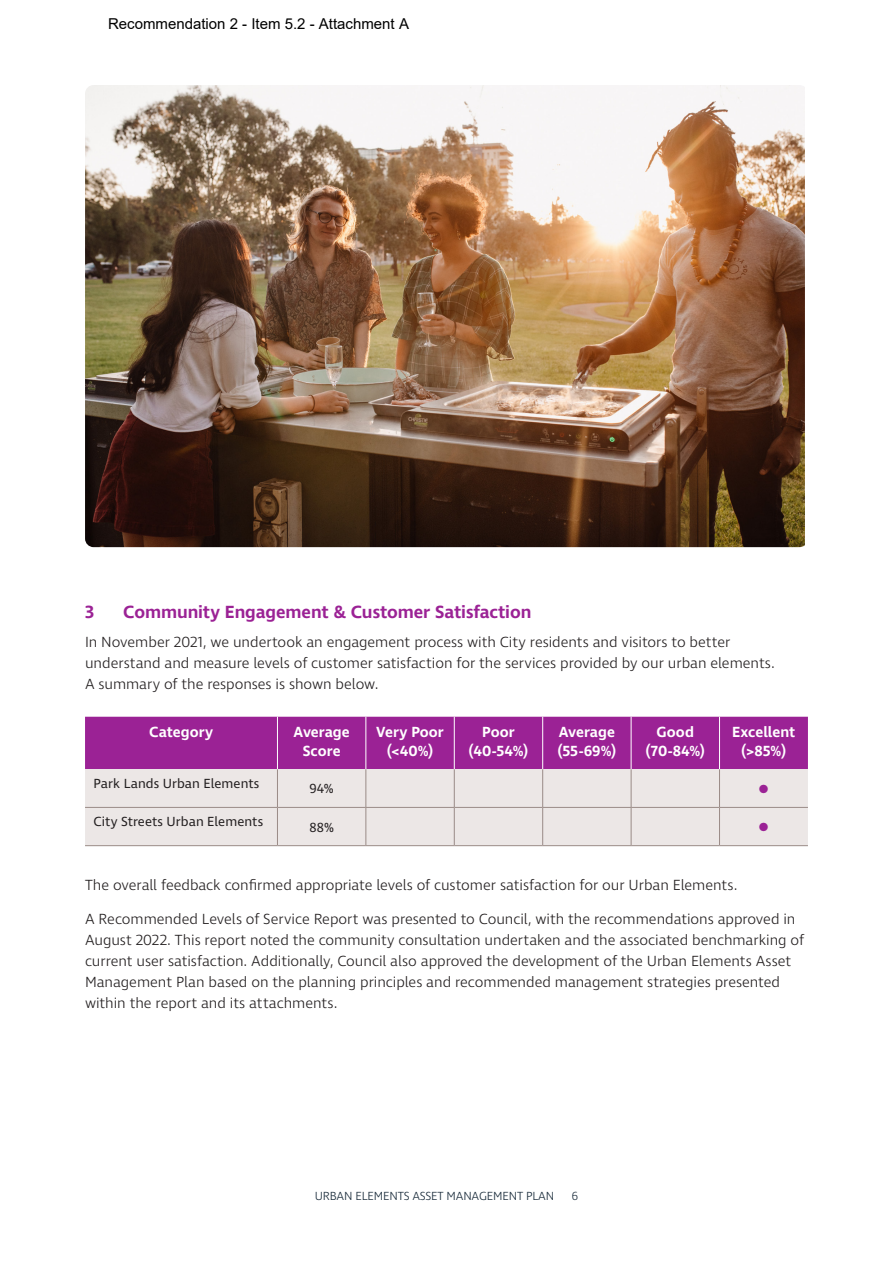
<style>
.page{position:relative;width:893px;height:1263px;background:#fff}
.page>*{position:absolute;margin:0;border:0;box-sizing:border-box;transform-origin:0 0}
.t1{font:600 18px "Ingra";letter-spacing:-.005em;color:#9b2295}
.t2{font:300 15px/21px "Ingra";letter-spacing:-.005em;color:#231f20}
.t3{font:600 15px/19.5px "Ingra";color:#fff;text-align:center}
.t4{font:15px "Arial";color:#000}
.t5{font:13.5px "Ingra";letter-spacing:.005em;color:#231f20}
.t6{font:300 12px "Ingra";letter-spacing:-.015em;color:#172938}
.t7{font:300 12px "Ingra";color:#9b2295}
</style>
<div class="page">
<img style="left:85px;top:85px;width:720px;height:462px">
<div style="left:85px;top:717px;width:723px;height:52px;background:#9b2295"></div>
<div style="left:85px;top:769px;width:723px;height:76px;background:#ece7e6"></div>
<hr style="left:277px;top:769px;width:1px;height:38px;background:#9a8b87">
<hr style="left:365px;top:769px;width:1px;height:38px;background:#9a8b87">
<hr style="left:454px;top:769px;width:1px;height:38px;background:#9a8b87">
<hr style="left:542px;top:769px;width:1px;height:38px;background:#9a8b87">
<hr style="left:631px;top:769px;width:1px;height:38px;background:#9a8b87">
<hr style="left:719px;top:769px;width:1px;height:38px;background:#9a8b87">
<hr style="left:85px;top:807px;width:192px;height:1px;background:#9a8b87">
<hr style="left:277px;top:807px;width:89px;height:1px;background:#9a8b87">
<hr style="left:277px;top:808px;width:1px;height:37px;background:#9a8b87">
<hr style="left:366px;top:807px;width:88px;height:1px;background:#9a8b87">
<hr style="left:365px;top:808px;width:1px;height:37px;background:#9a8b87">
<hr style="left:454px;top:807px;width:89px;height:1px;background:#9a8b87">
<hr style="left:454px;top:808px;width:1px;height:37px;background:#9a8b87">
<hr style="left:543px;top:807px;width:88px;height:1px;background:#9a8b87">
<hr style="left:542px;top:808px;width:1px;height:37px;background:#9a8b87">
<hr style="left:631px;top:807px;width:88px;height:1px;background:#9a8b87">
<hr style="left:631px;top:808px;width:1px;height:37px;background:#9a8b87">
<hr style="left:719px;top:807px;width:89px;height:1px;background:#9a8b87">
<hr style="left:719px;top:808px;width:1px;height:37px;background:#9a8b87">
<hr style="left:85px;top:845px;width:192px;height:1px;background:#9a8b87">
<hr style="left:277px;top:845px;width:89px;height:1px;background:#9a8b87">
<hr style="left:366px;top:845px;width:88px;height:1px;background:#9a8b87">
<hr style="left:454px;top:845px;width:89px;height:1px;background:#9a8b87">
<hr style="left:543px;top:845px;width:88px;height:1px;background:#9a8b87">
<hr style="left:631px;top:845px;width:88px;height:1px;background:#9a8b87">
<hr style="left:719px;top:845px;width:89px;height:1px;background:#9a8b87">
<hr style="left:277px;top:717px;width:1px;height:52px;background:#fff">
<hr style="left:365px;top:717px;width:1px;height:52px;background:#fff">
<hr style="left:454px;top:717px;width:1px;height:52px;background:#fff">
<hr style="left:542px;top:717px;width:1px;height:52px;background:#fff">
<hr style="left:631px;top:717px;width:1px;height:52px;background:#fff">
<hr style="left:719px;top:717px;width:1px;height:52px;background:#fff">
<p class="t4" style="left:108px;top:14px;width:302px">Recommendation 2 - Item 5.2 - Attachment A</p>
<p class="t1" style="left:85px;top:600px;width:11px">3</p>
<p class="t1" style="left:123px;top:600px;width:410px">Community Engagement &amp; Customer Satisfaction</p>
<p class="t2" style="left:85px;top:632px;width:691px">In November 2021, we undertook an engagement process with City residents and visitors to better understand and measure levels of customer satisfaction for the services provided by our urban elements.<br>A summary of the responses is shown below.</p>
<p class="t3" style="left:149px;top:723px;width:65px">Category</p>
<p class="t3" style="left:294px;top:723px;width:58px">Average<br>Score</p>
<p class="t3" style="left:376px;top:723px;width:69px">Very Poor</p>
<p class="t3" style="left:557px;top:723px;width:61px;text-align:left">Average (55-69%)</p>
<p class="t3" style="left:657px;top:723px;width:39px">Good</p>
<p class="t3" style="left:732px;top:723px;width:65px">Excellent</p>
<p class="t3" style="left:741px;top:742px;width:46px">(&gt;85%)</p>
<p class="t3" style="left:482px;top:723px;width:34px">Poor</p>
<p class="t3" style="left:469px;top:742px;width:61px">(40-54%)</p>
<p class="t3" style="left:387px;top:742px;width:48px">(&lt;40%)</p>
<p class="t3" style="left:646px;top:742px;width:61px">(70-84%)</p>
<p class="t5" style="left:94px;top:775px;width:167px">Park Lands Urban Elements</p>
<p class="t5" style="left:309px;top:780px;width:26px">94%</p>
<p class="t7" style="left:758px;top:781px;width:12px">●</p>
<p class="t5" style="left:94px;top:813px;width:171px">City Streets Urban Elements</p>
<p class="t5" style="left:309px;top:819px;width:26px">88%</p>
<p class="t7" style="left:758px;top:820px;width:12px">●</p>
<p class="t2" style="left:85px;top:876px;width:654px">The overall feedback confirmed appropriate levels of customer satisfaction for our Urban Elements.</p>
<p class="t2" style="left:85px;top:909px;width:720px">A Recommended Levels of Service Report was presented to Council, with the recommendations approved in August 2022. This report noted the community consultation undertaken and the associated benchmarking of current user satisfaction. Additionally, Council also approved the development of the Urban Elements Asset Management Plan based on the planning principles and recommended management strategies presented within the report and its attachments.</p>
<p class="t6" style="left:315px;top:1188px;width:241px">URBAN ELEMENTS ASSET MANAGEMENT PLAN</p>
<p class="t6" style="left:572px;top:1188px;width:8px">6</p>
</div>
